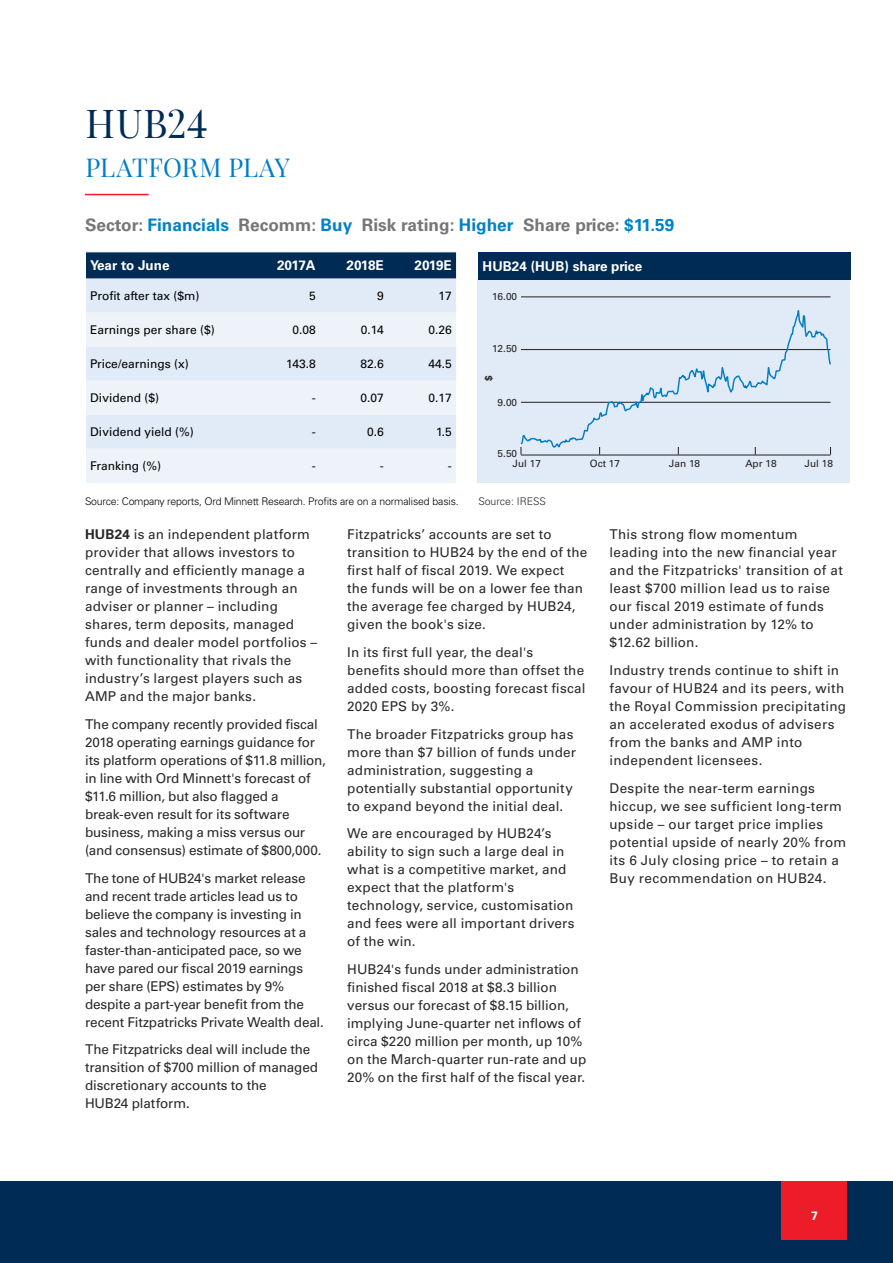
<style>
.page{position:relative;width:893px;height:1263px;background:#fff}
.page>*{position:absolute;margin:0;border:0;box-sizing:border-box;transform-origin:0 0}
.t1{font:39px "Playfair Display";letter-spacing:.015em;color:#002b54}
.t2{font:25.5px "Playfair Display";color:#007dc5}
.t3{font:700 17.25px "Univers LT Std";color:#747678}
.t4{font:13.5px/18px "Univers LT Std";letter-spacing:.01em;color:#292829}
.t5{font:13.5px/18px "Univers LT Std";letter-spacing:-.01em;color:#292829}
.t6{font:700 13.5px "Univers LT Std";color:#fff}
.t7{font:12px "Univers LT Std";color:#000}
.t8{font:700 12px "Univers LT Std";color:#fff}
.t9{font:300 10.5px "Univers LT Std";letter-spacing:-.02em;color:#000}
.t10{font:300 10.5px "Univers LT Std";color:#292829}
.t11{font:10.05px "Univers LT Std";color:#231f20}
.t12{font:700 10.05px "Univers LT Std";color:#231f20}
.s1{color:#0081c7}
.s2{font-weight:700}
</style>
<div class="page">
<div style="left:0;top:1181px;width:893px;height:82px;background:#002b54"></div>
<div style="left:781px;top:1181px;width:66px;height:58px;background:#ed1c29"></div>
<div style="left:478px;top:279px;width:372px;height:204px;background:#e1eaf7"></div>
<div style="left:86px;top:253px;width:370px;height:26px;background:#002b54"></div>
<div style="left:86px;top:279px;width:370px;height:34px;background:#e1eaf7"></div>
<svg style="left:86px;top:313px;width:370px;height:170px;background:#e8eff8"></svg>
<div style="left:478px;top:253px;width:372px;height:27px;background:#002b54"></div>
<hr style="left:521px;top:296px;width:309px;height:1px;background:#231f20">
<hr style="left:521px;top:455px;width:309px;height:1px;background:#231f20">
<svg style="left:520px;top:310px;width:312px;height:139px"></svg>
<hr style="left:85px;top:194px;width:64px;height:1px;background:#ed1c29">
<h1 class="t1" style="left:86px;top:99px;width:124px">HUB24</h1>
<h2 class="t2" style="left:86px;top:151px;width:206px">PLATFORM PLAY</h2>
<p class="t3" style="left:85px;top:215px;width:591px">Sector: <span class="s1">Financials</span> Recomm: <span class="s1">Buy</span> Risk rating: <span class="s1">Higher</span> Share price: <span class="s1">$11.59</span></p>
<p class="t6" style="left:90px;top:257px;width:81px">Year to June</p>
<p class="t6" style="left:277px;top:257px;width:40px">2017A</p>
<p class="t6" style="left:346px;top:257px;width:39px">2018E</p>
<p class="t6" style="left:415px;top:257px;width:39px">2019E</p>
<p class="t7" style="left:90px;top:289px;width:111px">Profit after tax ($m)</p>
<p class="t7" style="left:309px;top:289px;width:8px">5</p>
<p class="t7" style="left:377px;top:289px;width:8px">9</p>
<p class="t7" style="left:439px;top:289px;width:15px">17</p>
<p class="t7" style="left:90px;top:323px;width:126px">Earnings per share ($)</p>
<p class="t7" style="left:292px;top:323px;width:25px">0.08</p>
<p class="t7" style="left:361px;top:323px;width:24px">0.14</p>
<p class="t7" style="left:428px;top:323px;width:25px">0.26</p>
<p class="t7" style="left:90px;top:357px;width:100px">Price/earnings (x)</p>
<p class="t7" style="left:286px;top:357px;width:31px">143.8</p>
<p class="t7" style="left:360px;top:357px;width:25px">82.6</p>
<p class="t7" style="left:428px;top:357px;width:25px">44.5</p>
<p class="t7" style="left:90px;top:391px;width:70px">Dividend ($)</p>
<p class="t7" style="left:312px;top:391px;width:5px">-</p>
<p class="t7" style="left:360px;top:391px;width:25px">0.07</p>
<p class="t7" style="left:429px;top:391px;width:25px">0.17</p>
<p class="t7" style="left:90px;top:425px;width:105px">Dividend yield (%)</p>
<p class="t7" style="left:312px;top:425px;width:5px">-</p>
<p class="t7" style="left:367px;top:425px;width:18px">0.6</p>
<p class="t7" style="left:436px;top:425px;width:17px">1.5</p>
<p class="t7" style="left:90px;top:459px;width:73px">Franking (%)</p>
<p class="t7" style="left:312px;top:459px;width:5px">-</p>
<p class="t7" style="left:380px;top:459px;width:5px">-</p>
<p class="t7" style="left:448px;top:459px;width:5px">-</p>
<p class="t6" style="left:483px;top:258px;width:161px">HUB24 (HUB) share price</p>
<p class="t11" style="left:492px;top:290px;width:27px">16.00</p>
<p class="t11" style="left:492px;top:342px;width:27px">12.50</p>
<p class="t12" style="left:483px;top:381px;width:7px;rotate:-90deg">$</p>
<p class="t11" style="left:498px;top:397px;width:21px">9.00</p>
<p class="t11" style="left:498px;top:448px;width:21px">5.50</p>
<p class="t11" style="left:512px;top:458px;width:30px">Jul 17</p>
<p class="t11" style="left:590px;top:458px;width:32px">Oct 17</p>
<p class="t11" style="left:669px;top:458px;width:33px">Jan 18</p>
<p class="t11" style="left:745px;top:458px;width:33px">Apr 18</p>
<p class="t11" style="left:804px;top:458px;width:30px">Jul 18</p>
<p class="t9" style="left:85px;top:495px;width:375px">Source: Company reports, Ord Minnett Research. Profits are on a normalised basis.</p>
<p class="t10" style="left:478px;top:495px;width:69px">Source: IRESS</p>
<p class="t4" style="left:85px;top:525px;width:234px"><span class="s2">HUB24</span> is an independent platform provider that allows investors to centrally and efficiently manage a range of investments through an adviser or planner – including shares, term deposits, managed funds and dealer model portfolios – with functionality that rivals the industry’s largest players such as<br>AMP and the major banks.</p>
<p class="t5" style="left:85px;top:715px;width:242px">The company recently provided fiscal 2018 operating earnings guidance for its platform operations of $11.8 million, in line with Ord Minnett's forecast of $11.6 million, but also flagged a break-even result for its software business, making a miss versus our (and consensus) estimate of $800,000.</p>
<p class="t5" style="left:85px;top:869px;width:240px">The tone of HUB24's market release and recent trade articles lead us to believe the company is investing in sales and technology resources at a faster-than-anticipated pace, so we have pared our fiscal 2019 earnings per share (EPS) estimates by 9% despite a part-year benefit from the recent Fitzpatricks Private Wealth deal.</p>
<p class="t5" style="left:85px;top:1041px;width:235px">The Fitzpatricks deal will include the transition of $700 million of managed discretionary accounts to the<br>HUB24 platform.</p>
<p class="t4" style="left:347px;top:525px;width:241px">Fitzpatricks’ accounts are set to transition to HUB24 by the end of the first half of fiscal 2019. We expect the funds will be on a lower fee than the average fee charged by HUB24, given the book's size.</p>
<p class="t4" style="left:347px;top:643px;width:240px">In its first full year, the deal's benefits should more than offset the added costs, boosting forecast fiscal<br>2020 EPS by 3%.</p>
<p class="t4" style="left:347px;top:725px;width:230px">The broader Fitzpatricks group has more than $7 billion of funds under administration, suggesting a potentially substantial opportunity to expand beyond the initial deal.</p>
<p class="t4" style="left:347px;top:825px;width:229px">We are encouraged by HUB24’s ability to sign such a large deal in what is a competitive market, and expect that the platform's technology, service, customisation and fees were all important drivers of the win.</p>
<p class="t4" style="left:347px;top:960px;width:241px">HUB24's funds under administration finished fiscal 2018 at $8.3 billion versus our forecast of $8.15 billion, implying June-quarter net inflows of circa $220 million per month, up 10% on the March-quarter run-rate and up 20% on the first half of the fiscal year.</p>
<p class="t4" style="left:609px;top:525px;width:235px">This strong flow momentum leading into the new financial year and the Fitzpatricks' transition of at least $700 million lead us to raise our fiscal 2019 estimate of funds under administration by 12% to $12.62 billion.</p>
<p class="t4" style="left:609px;top:661px;width:238px">Industry trends continue to shift in favour of HUB24 and its peers, with the Royal Commission precipitating an accelerated exodus of advisers from the banks and AMP into independent licensees.</p>
<p class="t4" style="left:609px;top:779px;width:238px">Despite the near-term earnings hiccup, we see sufficient long-term upside – our target price implies potential upside of nearly 20% from its 6 July closing price – to retain a Buy recommendation on HUB24.</p>
<p class="t8" style="left:811px;top:1208px;width:8px">7</p>
</div>
